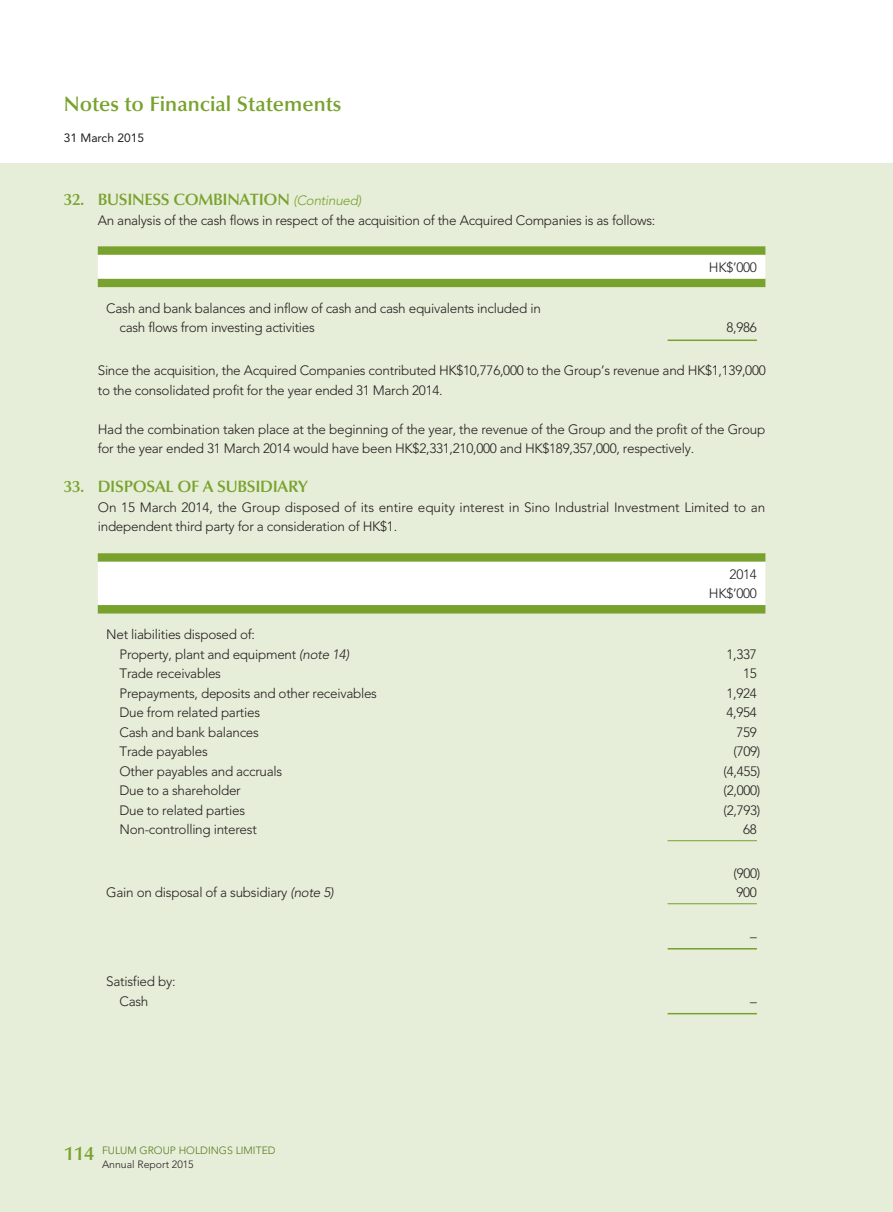
<style>
.page{position:relative;width:893px;height:1212px;background:#fff}
.page>*{position:absolute;margin:0;border:0;box-sizing:border-box;transform-origin:0 0}
.t1{font:600 21px "Optima LT Std";color:#78a22d}
.t2{font:600 19.5px "Optima LT Std";color:#78a22d}
._01_H1{font:600 16.5px "Optima LT Std";letter-spacing:-.02em;color:#78a22d}
._00_txt{font:300 13.5px/19.5px "Avenir LT Std";letter-spacing:-.02em;color:#231f20}
._50_Table_txt{font:300 13.5px "Avenir LT Std";letter-spacing:-.02em;color:#231f20}
.t3{font:12px "Avenir LT Std";color:#231f20}
.t4{font:300 10.5px "Avenir LT Std";color:#587c1f}
.t5{font:300 10.5px "Avenir LT Std";color:#231f20}
.s1{font-family:"Avenir LT Std";font-weight:300;font-style:italic;font-size:13.5px}
.s2{font-style:italic}
</style>
<div class="page">
<div style="left:0;top:164px;width:893px;height:1048px;background:#e6edd8"></div>
<svg style="left:98px;top:246px;width:667px;height:41px;background:#c8d9a9"></svg>
<hr style="left:668px;top:339px;width:89px;height:2px;background:#78a22d">
<svg style="left:98px;top:553px;width:667px;height:60px;background:#dae5c5"></svg>
<hr style="left:668px;top:840px;width:89px;height:1px;background:#78a22d">
<hr style="left:668px;top:903px;width:89px;height:1px;background:#78a22d">
<hr style="left:668px;top:948px;width:89px;height:1px;background:#78a22d">
<hr style="left:668px;top:1013px;width:89px;height:1px;background:#78a22d">
<h1 class="t1" style="left:64px;top:92px;width:279px">Notes to Financial Statements</h1>
<p class="t3" style="left:64px;top:131px;width:82px">31 March 2015</p>
<p class="_01_H1" style="left:64px;top:190px;width:299px">32. BUSINESS COMBINATION <span class="s1">(Continued)</span></p>
<p class="_00_txt" style="left:98px;top:210px;width:559px">An analysis of the cash flows in respect of the acquisition of the Acquired Companies is as follows:</p>
<p class="_50_Table_txt" style="left:709px;top:259px;width:49px">HK$’000</p>
<p class="_50_Table_txt" style="left:106px;top:300px;width:436px">Cash and bank balances and inflow of cash and cash equivalents included in</p>
<p class="_50_Table_txt" style="left:120px;top:320px;width:197px">cash flows from investing activities</p>
<p class="_50_Table_txt" style="left:726px;top:320px;width:32px">8,986</p>
<p class="_00_txt" style="left:98px;top:361px;width:669px">Since the acquisition, the Acquired Companies contributed HK$10,776,000 to the Group’s revenue and HK$1,139,000 to the consolidated profit for the year ended 31 March 2014.</p>
<p class="_00_txt" style="left:98px;top:420px;width:669px">Had the combination taken place at the beginning of the year, the revenue of the Group and the profit of the Group for the year ended 31 March 2014 would have been HK$2,331,210,000 and HK$189,357,000, respectively.</p>
<p class="_01_H1" style="left:64px;top:477px;width:246px">33. DISPOSAL OF A SUBSIDIARY</p>
<p class="_00_txt" style="left:98px;top:498px;width:669px">On 15 March 2014, the Group disposed of its entire equity interest in Sino Industrial Investment Limited to an independent third party for a consideration of HK$1.</p>
<p class="_50_Table_txt" style="left:730px;top:566px;width:29px">2014</p>
<p class="_50_Table_txt" style="left:709px;top:586px;width:49px">HK$’000</p>
<p class="_50_Table_txt" style="left:106px;top:627px;width:150px">Net liabilities disposed of:</p>
<p class="_50_Table_txt" style="left:120px;top:646px;width:231px">Property, plant and equipment <span class="s2">(note 14)</span></p>
<p class="_50_Table_txt" style="left:726px;top:646px;width:32px">1,337</p>
<p class="_50_Table_txt" style="left:120px;top:666px;width:103px">Trade receivables</p>
<p class="_50_Table_txt" style="left:743px;top:666px;width:15px">15</p>
<p class="_50_Table_txt" style="left:120px;top:685px;width:259px">Prepayments, deposits and other receivables</p>
<p class="_50_Table_txt" style="left:726px;top:685px;width:32px">1,924</p>
<p class="_50_Table_txt" style="left:120px;top:705px;width:142px">Due from related parties</p>
<p class="_50_Table_txt" style="left:726px;top:705px;width:32px">4,954</p>
<p class="_50_Table_txt" style="left:120px;top:724px;width:141px">Cash and bank balances</p>
<p class="_50_Table_txt" style="left:736px;top:724px;width:22px">759</p>
<p class="_50_Table_txt" style="left:120px;top:744px;width:90px">Trade payables</p>
<p class="_50_Table_txt" style="left:733px;top:744px;width:28px">(709)</p>
<p class="_50_Table_txt" style="left:120px;top:763px;width:164px">Other payables and accruals</p>
<p class="_50_Table_txt" style="left:723px;top:763px;width:38px">(4,455)</p>
<p class="_50_Table_txt" style="left:120px;top:783px;width:123px">Due to a shareholder</p>
<p class="_50_Table_txt" style="left:723px;top:783px;width:38px">(2,000)</p>
<p class="_50_Table_txt" style="left:120px;top:802px;width:127px">Due to related parties</p>
<p class="_50_Table_txt" style="left:723px;top:802px;width:38px">(2,793)</p>
<p class="_50_Table_txt" style="left:120px;top:822px;width:139px">Non-controlling interest</p>
<p class="_50_Table_txt" style="left:743px;top:822px;width:15px">68</p>
<p class="_50_Table_txt" style="left:733px;top:865px;width:28px">(900)</p>
<p class="_50_Table_txt" style="left:106px;top:885px;width:229px">Gain on disposal of a subsidiary <span class="s2">(note 5)</span></p>
<p class="_50_Table_txt" style="left:736px;top:885px;width:22px">900</p>
<p class="_50_Table_txt" style="left:750px;top:928px;width:8px">–</p>
<p class="_50_Table_txt" style="left:106px;top:973px;width:71px">Satisfied by:</p>
<p class="_50_Table_txt" style="left:120px;top:993px;width:30px">Cash</p>
<p class="_50_Table_txt" style="left:750px;top:993px;width:8px">–</p>
<h2 class="t2" style="left:64px;top:1142px;width:32px">114</h2>
<p class="t4" style="left:102px;top:1144px;width:175px">FULUM GROUP HOLDINGS LIMITED</p>
<p class="t5" style="left:102px;top:1158px;width:93px">Annual Report 2015</p>
</div>
